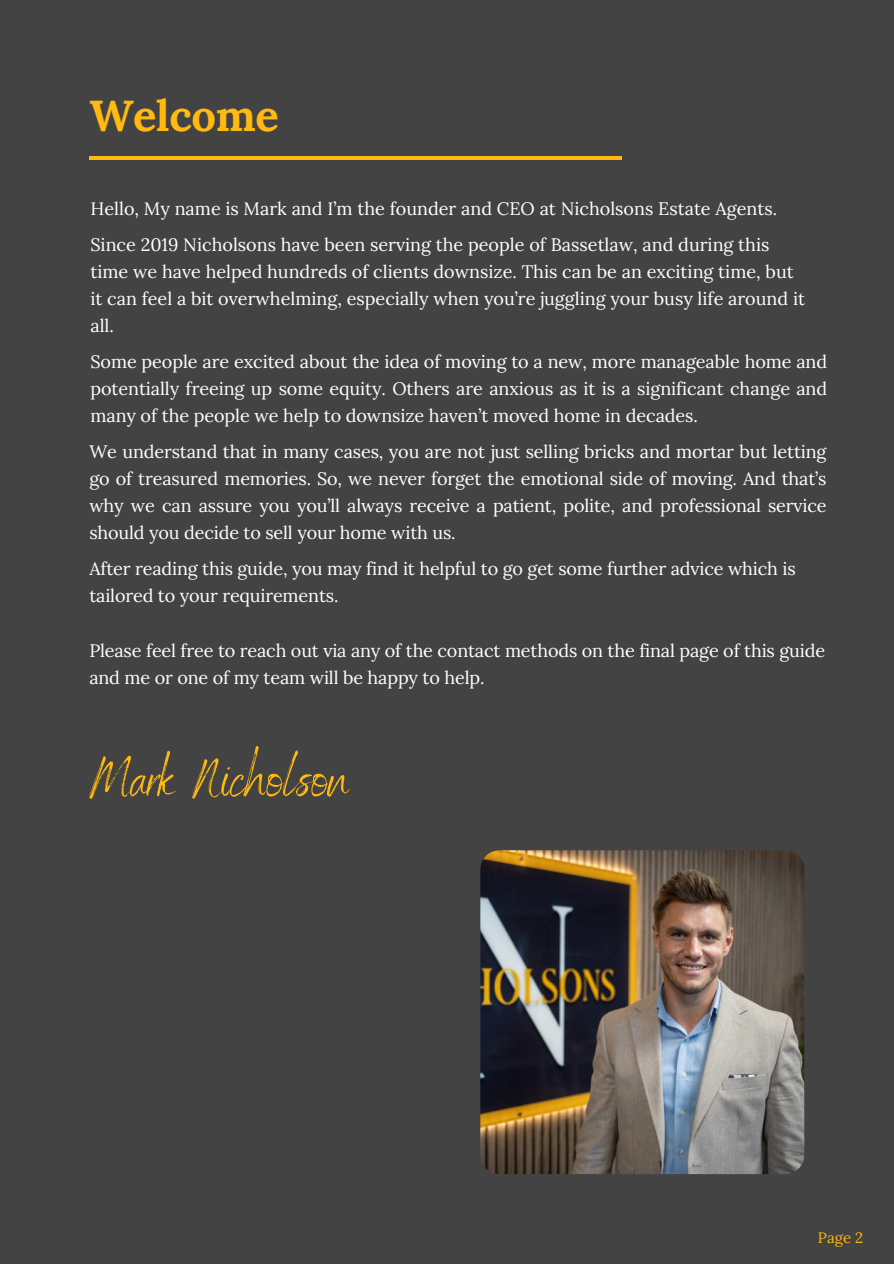
<style>
.page{position:relative;width:894px;height:1264px;background:#fff}
.page>*{position:absolute;margin:0;border:0;box-sizing:border-box;transform-origin:0 0}
.t1{font:56.7px "Benedict";color:#ffb911}
.t2{font:700 43.5px "Lora";letter-spacing:-.01em;color:#ffb911}
.t3{font:18px/27px "Lora";letter-spacing:-.005em;color:#fff}
.t4{font:15px "Lora";color:#ffb911}
</style>
<div class="page">
<div style="left:0;top:0;width:893px;height:1263px;background:#434343"></div>
<hr style="left:89px;top:156px;width:532px;height:3px;background:#ffb911">
<img style="left:480px;top:850px;width:324px;height:324px;border-radius:19px">
<h3 class="t2" style="left:89px;top:87px;width:191px">Welcome</h3>
<h1 class="t3" style="left:90px;top:194px;width:688px">Hello, My name is Mark and I’m the founder and CEO at Nicholsons Estate Agents.</h1>
<p class="t3" style="left:90px;top:230px;width:716px">Since 2019 Nicholsons have been serving the people of Bassetlaw, and during this time we have helped hundreds of clients downsize. This can be an exciting time, but it can feel a bit overwhelming, especially when you’re juggling your busy life around it all.</p>
<h2 class="t3" style="left:90px;top:348px;width:738px;text-align:justify">Some people are excited about the idea of moving to a new, more manageable home and potentially freeing up some equity. Others are anxious as it is a significant change and many of the people we help to downsize haven’t moved home in decades.</h2>
<h3 class="t3" style="left:89px;top:438px;width:738px;text-align:justify">We understand that in many cases, you are not just selling bricks and mortar but letting go of treasured memories. So, we never forget the emotional side of moving. And that’s why we can assure you you’ll always receive a patient, polite, and professional service should you decide to sell your home with us.</h3>
<p class="t3" style="left:89px;top:555px;width:707px">After reading this guide, you may find it helpful to go get some further advice which is tailored to your requirements.</p>
<h3 class="t3" style="left:89px;top:636px;width:737px">Please feel free to reach out via any of the contact methods on the final page of this guide and me or one of my team will be happy to help.</h3>
<h3 class="t1" style="left:89px;top:742px;width:261px">Mark Nicholson</h3>
<h3 class="t4" style="left:817px;top:1228px;width:47px">Page 2</h3>
</div>
